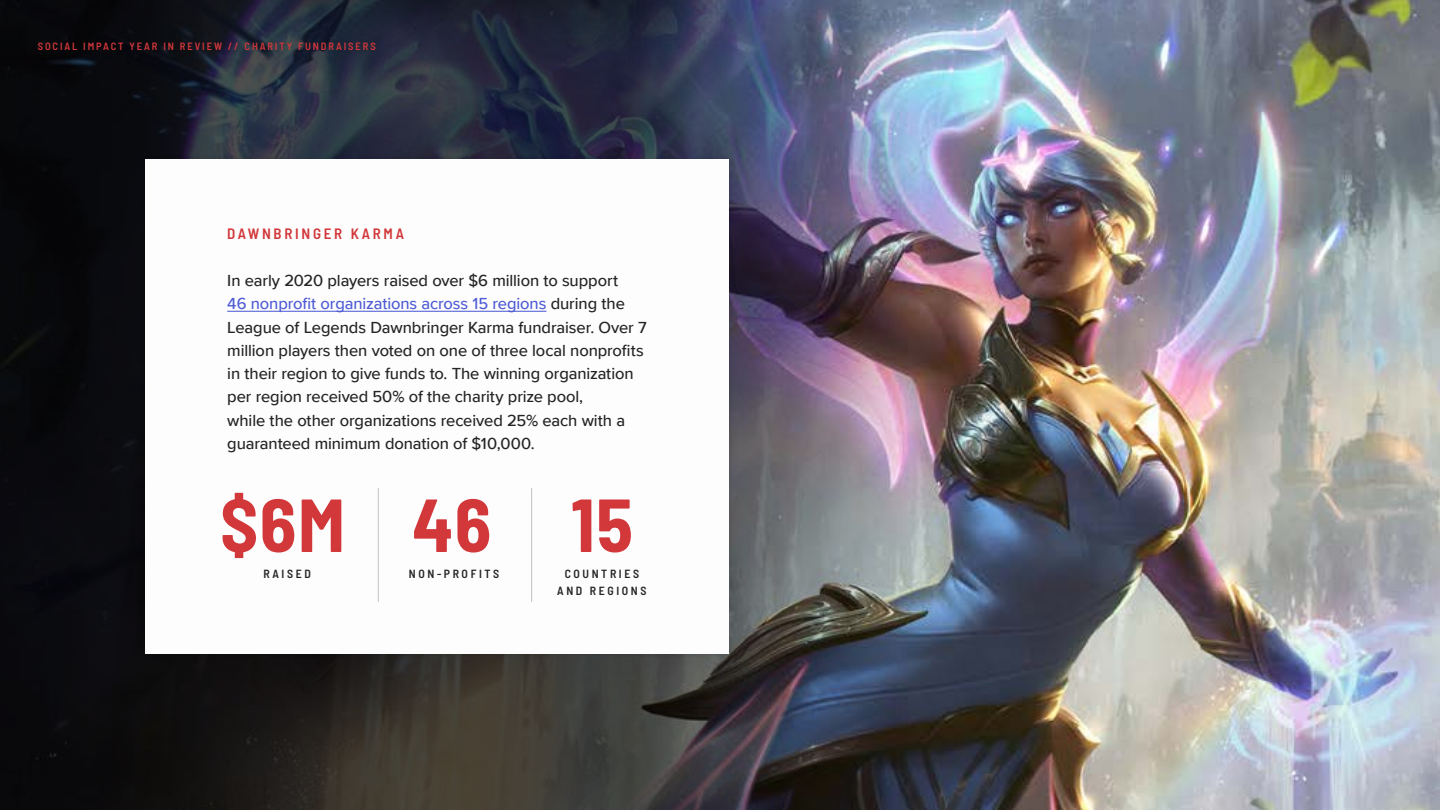
<style>
.page{position:relative;width:1440px;height:810px;background:#fff}
.page>*{position:absolute;margin:0;border:0;box-sizing:border-box;transform-origin:0 0}
.t1{font:700 semi-condensed 75px "Barlow";color:#d2373a}
.t2{font:500 16.5px/23.2px "Proxima Nova";letter-spacing:-.005em;color:#242424}
.t3{font:600 semi-condensed 15px "Barlow";letter-spacing:.18em;color:#d2373a}
.t4{font:600 semi-condensed 11.85px/16.8px "Barlow";letter-spacing:.22em;color:#242424;text-align:center}
.t5{font:600 semi-condensed 10.5px "Barlow";letter-spacing:.18em;color:#d2373a}
.s1{color:#4f5cd6}
</style>
<div class="page">
<img style="left:1403px;top:0;width:37px;height:810px">
<img style="left:0;top:0;width:1403px;height:810px">
<div style="left:140px;top:154px;width:593px;height:505px;background:#000;opacity:.1"></div>
<div style="left:145px;top:159px;width:583px;height:495px;background:#fdfdfd"></div>
<hr style="left:227px;top:311px;width:320px;height:1px;background:#4f5cd6">
<hr style="left:378px;top:488px;width:1px;height:114px;background:#c8c8c8">
<hr style="left:531px;top:488px;width:1px;height:114px;background:#c8c8c8">
<p class="t5" style="left:38px;top:38px;width:340px">SOCIAL IMPACT YEAR IN REVIEW // CHARITY FUNDRAISERS</p>
<p class="t3" style="left:227px;top:222px;width:178px">DAWNBRINGER KARMA</p>
<p class="t2" style="left:227px;top:268px;width:421px">In early 2020 players raised over $6 million to support<br><span class="s1">46 nonprofit organizations across 15 regions</span> during the League of Legends Dawnbringer Karma fundraiser. Over 7 million players then voted on one of three local nonprofits in their region to give funds to. The winning organization per region received 50% of the charity prize pool,<br>while the other organizations received 25% each with a guaranteed minimum donation of $10,000.</p>
<h1 class="t1" style="left:220px;top:471px;width:414px">$6M 46 15</h1>
<p class="t4" style="left:263px;top:565px;width:49px">RAISED</p>
<p class="t4" style="left:409px;top:565px;width:92px">NON-PROFITS</p>
<p class="t4" style="left:557px;top:565px;width:91px">COUNTRIES<br>AND REGIONS</p>
</div>
